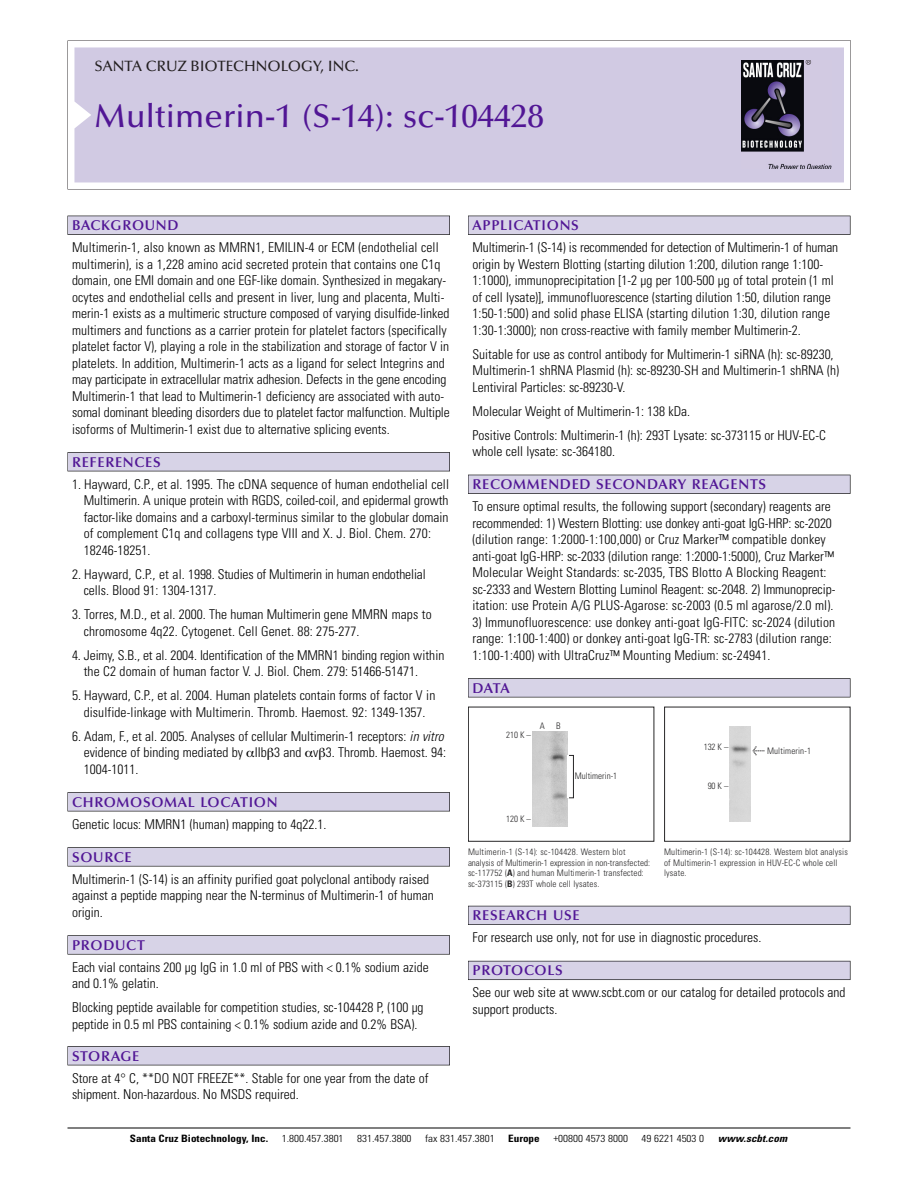
<style>
.page{position:relative;width:918px;height:1188px;background:#fff}
.page>*{position:absolute;margin:0;border:0;box-sizing:border-box;transform-origin:0 0}
.t1{font:500 33px "Optima";color:#511695}
.t2{font:500 15px "Optima";color:#231f20}
.t3{font:600 14.25px "Optima";letter-spacing:.05em;color:#511695}
.t4{font:300 condensed 13.5px/16.5px "Univers";color:#000}
.t5{font:300 condensed 10.2px "Univers";color:#000;scale:1.1 1}
.t6{font:700 condensed 10.2px "Univers";color:#000;scale:1.1 1}
.t7{font:italic 700 condensed 10.2px "Univers";letter-spacing:.005em;color:#000;scale:1.1 1}
.t8{font:9px/10.5px "Univers Condensed Light+EXETOK";letter-spacing:.015em;color:#272627}
.t9{font:9px/10.5px "Univers Condensed Light+OVROCT";letter-spacing:.015em;color:#272627}
.s1{font-style:italic}
.s2{font-family:"Univers Condensed Bold+FJMHEC"}
.s3{font-family:"Meta Plus Book Roman+WBQHKK";font-size:10.5px}
</style>
<div class="page">
<svg style="left:68px;top:40px;width:783px;height:149px"></svg>
<div style="left:74px;top:47px;width:770px;height:135px;background:#d1cae3"></div>
<img style="left:741px;top:60px;width:90px;height:108px">
<div style="left:68px;top:216px;width:382px;height:19px;background:#525155"></div>
<div style="left:68px;top:216px;width:381px;height:18px;background:#d7d3e7"></div>
<div style="left:68px;top:452px;width:382px;height:19px;background:#525155"></div>
<div style="left:68px;top:453px;width:381px;height:18px;background:#d7d3e7"></div>
<div style="left:68px;top:792px;width:382px;height:19px;background:#545357"></div>
<div style="left:68px;top:793px;width:381px;height:18px;background:#d7d3e7"></div>
<div style="left:68px;top:847px;width:382px;height:19px;background:#575759"></div>
<div style="left:68px;top:848px;width:381px;height:18px;background:#d7d3e7"></div>
<svg style="left:68px;top:935px;width:382px;height:20px"></svg>
<div style="left:68px;top:936px;width:381px;height:18px;background:#d7d3e7"></div>
<div style="left:68px;top:1046px;width:382px;height:19px;background:#525155"></div>
<div style="left:68px;top:1047px;width:381px;height:18px;background:#d7d3e7"></div>
<div style="left:468px;top:216px;width:382px;height:19px;background:#525155"></div>
<div style="left:468px;top:216px;width:382px;height:18px;background:#d7d3e7"></div>
<div style="left:468px;top:475px;width:382px;height:19px;background:#515055"></div>
<div style="left:468px;top:475px;width:382px;height:18px;background:#d7d3e7"></div>
<div style="left:468px;top:678px;width:382px;height:19px;background:#545357"></div>
<div style="left:468px;top:679px;width:382px;height:18px;background:#d7d3e7"></div>
<div style="left:468px;top:906px;width:382px;height:19px;background:#54535a"></div>
<div style="left:468px;top:906px;width:382px;height:18px;background:#d7d3e7"></div>
<div style="left:468px;top:961px;width:382px;height:19px;background:#5b5a62"></div>
<div style="left:468px;top:961px;width:382px;height:18px;background:#d7d3e7"></div>
<hr style="left:68px;top:1128px;width:782px;height:1px;background:#000">
<div style="left:468px;top:707px;width:186px;height:135px;border:1px solid #272627"></div>
<img style="left:532px;top:732px;width:35px;height:95px">
<div style="left:569px;top:755px;width:5px;height:43px;border:1px solid #272627"></div>
<div style="left:664px;top:707px;width:186px;height:135px;border:1px solid #272627"></div>
<img style="left:730px;top:726px;width:20px;height:96px">
<p class="t2" style="left:94px;top:61px;width:266px">SANTA CRUZ BIOTECHNOLOGY, INC.</p>
<h1 class="t1" style="left:94px;top:103px;width:451px">Multimerin-1 (S-14): sc-104428</h1>
<p class="t3" style="left:72px;top:219px;width:108px">BACKGROUND</p>
<p class="t4" style="left:72px;top:240px;width:379px">Multimerin-1, also known as MMRN1, EMILIN-4 or ECM (endothelial cell multimerin), is a 1,228 amino acid secreted protein that contains one C1q domain, one EMI domain and one EGF-like domain. Synthesized in megakary&shy;ocytes and endothelial cells and present in liver, lung and placenta, Multi&shy;merin-1 exists as a multimeric structure composed of varying disulfide-linked multimers and functions as a carrier protein for platelet factors (specifically platelet factor V), playing a role in the stabilization and storage of factor V in platelets. In addition, Multimerin-1 acts as a ligand for select Integrins and may participate in extracellular matrix adhesion. Defects in the gene encoding Multimerin-1 that lead to Multimerin-1 deficiency are associated with auto&shy;somal dominant bleeding disorders due to platelet factor malfunction. Multiple isoforms of Multimerin-1 exist due to alternative splicing events.</p>
<p class="t3" style="left:72px;top:456px;width:90px">REFERENCES</p>
<p class="t4" style="left:84px;top:477px;width:367px;text-indent:-12px">1. Hayward, C.P., et al. 1995. The cDNA sequence of human endothelial cell Multimerin. A unique protein with RGDS, coiled-coil, and epidermal growth factor-like domains and a carboxyl-terminus similar to the globular domain of complement C1q and collagens type VIII and X. J. Biol. Chem. 270:<br>18246-18251.</p>
<p class="t4" style="left:84px;top:567px;width:344px;text-indent:-12px">2. Hayward, C.P., et al. 1998. Studies of Multimerin in human endothelial cells. Blood 91: 1304-1317.</p>
<p class="t4" style="left:84px;top:607px;width:350px;text-indent:-12px">3. Torres, M.D., et al. 2000. The human Multimerin gene MMRN maps to chromosome 4q22. Cytogenet. Cell Genet. 88: 275-277.</p>
<p class="t4" style="left:84px;top:648px;width:362px;text-indent:-12px">4. Jeimy, S.B., et al. 2004. Identification of the MMRN1 binding region within the C2 domain of human factor V. J. Biol. Chem. 279: 51466-51471.</p>
<p class="t4" style="left:72px;top:688px;width:365px;text-align:center">5. Hayward, C.P., et al. 2004. Human platelets contain forms of factor V in disulfide-linkage with Multimerin. Thromb. Haemost. 92: 1349-1357.</p>
<p class="t4" style="left:84px;top:729px;width:364px;text-indent:-12px">6. Adam, F., et al. 2005. Analyses of cellular Multimerin-1 receptors: <span class="s1">in vitro </span>evidence of binding mediated by IIb 3 and v 3. Thromb. Haemost. 94:<br>1004-1011.</p>
<p class="t3" style="left:72px;top:796px;width:207px">CHROMOSOMAL LOCATION</p>
<p class="t4" style="left:72px;top:817px;width:256px">Genetic locus: MMRN1 (human) mapping to 4q22.1.</p>
<p class="t3" style="left:72px;top:851px;width:61px">SOURCE</p>
<p class="t4" style="left:72px;top:872px;width:363px">Multimerin-1 (S-14) is an affinity purified goat polyclonal antibody raised against a peptide mapping near the N-terminus of Multimerin-1 of human origin.</p>
<p class="t3" style="left:72px;top:939px;width:74px">PRODUCT</p>
<p class="t4" style="left:72px;top:960px;width:358px">Each vial contains 200 µg IgG in 1.0 ml of PBS with &lt; 0.1% sodium azide and 0.1% gelatin.</p>
<p class="t4" style="left:72px;top:1000px;width:353px">Blocking peptide available for competition studies, sc-104428 P, (100 µg peptide in 0.5 ml PBS containing &lt; 0.1% sodium azide and 0.2% BSA).</p>
<p class="t3" style="left:72px;top:1050px;width:69px">STORAGE</p>
<p class="t4" style="left:72px;top:1071px;width:358px">Store at 4° C, **DO NOT FREEZE**. Stable for one year from the date of shipment. Non-hazardous. No MSDS required.</p>
<p class="t3" style="left:473px;top:219px;width:108px">APPLICATIONS</p>
<p class="t4" style="left:473px;top:240px;width:367px">Multimerin-1 (S-14) is recommended for detection of Multimerin-1 of human origin by Western Blotting (starting dilution 1:200, dilution range 1:100- 1:1000), immunoprecipitation [1-2 µg per 100-500 µg of total protein (1 ml of cell lysate)], immunofluorescence (starting dilution 1:50, dilution range 1:50-1:500) and solid phase ELISA (starting dilution 1:30, dilution range 1:30-1:3000); non cross-reactive with family member Multimerin-2.</p>
<p class="t4" style="left:473px;top:347px;width:368px">Suitable for use as control antibody for Multimerin-1 siRNA (h): sc-89230,<br>Multimerin-1 shRNA Plasmid (h): sc-89230-SH and Multimerin-1 shRNA (h)<br>Lentiviral Particles: sc-89230-V.</p>
<p class="t4" style="left:473px;top:400px;width:355px;line-height:24px">Molecular Weight of Multimerin-1: 138 kDa.<br>Positive Controls: Multimerin-1 (h): 293T Lysate: sc-373115 or HUV-EC-C</p>
<p class="t4" style="left:473px;top:444px;width:144px">whole cell lysate: sc-364180.</p>
<p class="t3" style="left:473px;top:479px;width:295px">RECOMMENDED SECONDARY REAGENTS</p>
<p class="t4" style="left:473px;top:499px;width:364px">To ensure optimal results, the following support (secondary) reagents are recommended: 1) Western Blotting: use donkey anti-goat IgG-HRP: sc-2020 (dilution range: 1:2000-1:100,000) or Cruz Marker™ compatible donkey anti-goat IgG-HRP: sc-2033 (dilution range: 1:2000-1:5000), Cruz Marker™ Molecular Weight Standards: sc-2035, TBS Blotto A Blocking Reagent: sc-2333 and Western Blotting Luminol Reagent: sc-2048. 2) Immunoprecip&shy;itation: use Protein A/G PLUS-Agarose: sc-2003 (0.5 ml agarose/2.0 ml).</p>
<p class="t4" style="left:473px;top:615px;width:364px">3) Immunofluorescence: use donkey anti-goat IgG-FITC: sc-2024 (dilution range: 1:100-1:400) or donkey anti-goat IgG-TR: sc-2783 (dilution range:<br>1:100-1:400) with UltraCruz™ Mounting Medium: sc-24941.</p>
<p class="t3" style="left:473px;top:682px;width:39px">DATA</p>
<p class="t8" style="left:506px;top:730px;width:26px">210 K –</p>
<p class="t8" style="left:540px;top:721px;width:22px">A B</p>
<p class="t8" style="left:506px;top:814px;width:26px">120 K –</p>
<p class="t8" style="left:575px;top:771px;width:44px">Multimerin-1</p>
<p class="t8" style="left:468px;top:848px;width:184px">Multimerin-1 (S-14): sc-104428. Western blot analysis of Multimerin-1 expression in non-transfected: sc-117752 (<span class="s2">A</span>) and human Multimerin-1 transfected: sc-373115 (<span class="s2">B</span>) 293T whole cell lysates.</p>
<p class="t9" style="left:704px;top:742px;width:26px">132 K –</p>
<p class="t9" style="left:708px;top:781px;width:22px">90K–</p>
<p class="t9" style="left:752px;top:746px;width:60px"><span class="s3">&lt;</span> Multimerin-1</p>
<p class="t9" style="left:664px;top:848px;width:185px">Multimerin-1 (S-14): sc-104428. Western blot analysis of Multimerin-1 expression in HUV-EC-C whole cell lysate.</p>
<p class="t3" style="left:473px;top:910px;width:109px">RESEARCH USE</p>
<p class="t4" style="left:473px;top:930px;width:290px">For research use only, not for use in diagnostic procedures.</p>
<p class="t3" style="left:473px;top:965px;width:92px">PROTOCOLS</p>
<p class="t4" style="left:473px;top:985px;width:375px">See our web site at www.scbt.com or our catalog for detailed protocols and support products.</p>
<p class="t6" style="left:130px;top:1135px;width:127px">Santa Cruz Biotechnology, Inc.</p>
<p class="t5" style="left:282px;top:1135px;width:58px">1.800.457.3801</p>
<p class="t5" style="left:357px;top:1135px;width:51px">831.457.3800</p>
<p class="t5" style="left:425px;top:1135px;width:65px">fax 831.457.3801</p>
<p class="t6" style="left:508px;top:1135px;width:30px">Europe</p>
<p class="t5" style="left:553px;top:1135px;width:69px">+00800 4573 8000</p>
<p class="t5" style="left:642px;top:1135px;width:58px">49 6221 4503 0</p>
<p class="t7" style="left:718px;top:1135px;width:64px">www.scbt.com</p>
</div>
